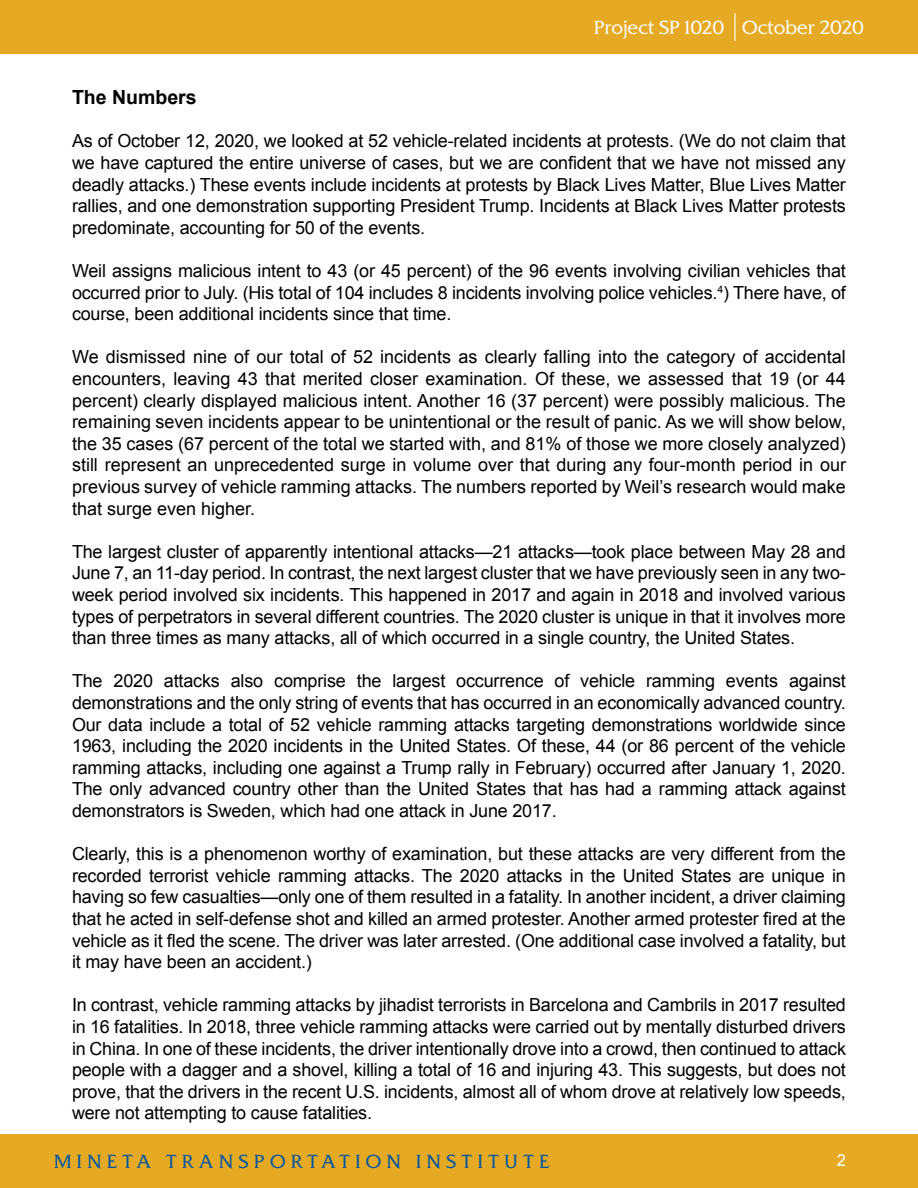
<style>
.page{position:relative;width:918px;height:1188px;background:#fff}
.page>*{position:absolute;margin:0;border:0;box-sizing:border-box;transform-origin:0 0}
.t1{font:700 19.5px "Arial";color:#000}
.t2{font:18px/21.6px "Arial";letter-spacing:-.01em;color:#000;text-align:justify}
.t3{font:300 18px "SJSU Spartan";letter-spacing:.3em;color:#0056a2}
.t4{font:300 18px "SJSU Spartan";color:#fff}
.t5{font:16.5px "Arial";color:#fff}
</style>
<div class="page">
<div style="left:0;top:1134px;width:918px;height:54px;background:#e5a923"></div>
<div style="left:0;top:0;width:918px;height:54px;background:#e5a923"></div>
<hr style="left:734px;top:13px;width:2px;height:28px;background:#fff">
<p class="t4" style="left:594px;top:16px;width:271px">Project SP 1020 October 2020</p>
<p class="t1" style="left:72px;top:85px;width:126px">The Numbers</p>
<p class="t2" style="left:72px;top:130px;width:775px">As of October 12, 2020, we looked at 52 vehicle-related incidents at protests. (We do not claim that we have captured the entire universe of cases, but we are confident that we have not missed any deadly attacks.) These events include incidents at protests by Black Lives Matter, Blue Lives Matter rallies, and one demonstration supporting President Trump. Incidents at Black Lives Matter protests predominate, accounting for 50 of the events.</p>
<p class="t2" style="left:72px;top:260px;width:775px">Weil assigns malicious intent to 43 (or 45 percent) of the 96 events involving civilian vehicles that occurred prior to July. (His total of 104 includes 8 incidents involving police vehicles.<sup>4</sup>) There have, of course, been additional incidents since that time.</p>
<p class="t2" style="left:72px;top:346px;width:776px">We dismissed nine of our total of 52 incidents as clearly falling into the category of accidental encounters, leaving 43 that merited closer examination. Of these, we assessed that 19 (or 44 percent) clearly displayed malicious intent. Another 16 (37 percent) were possibly malicious. The remaining seven incidents appear to be unintentional or the result of panic. As we will show below, the 35 cases (67 percent of the total we started with, and 81% of those we more closely analyzed) still represent an unprecedented surge in volume over that during any four-month period in our previous survey of vehicle ramming attacks. The numbers reported by Weil’s research would make that surge even higher.</p>
<p class="t2" style="left:72px;top:541px;width:775px">The largest cluster of apparently intentional attacks—21 attacks—took place between May 28 and June 7, an 11-day period. In contrast, the next largest cluster that we have previously seen in any two&shy;week period involved six incidents. This happened in 2017 and again in 2018 and involved various types of perpetrators in several different countries. The 2020 cluster is unique in that it involves more than three times as many attacks, all of which occurred in a single country, the United States.</p>
<p class="t2" style="left:72px;top:670px;width:775px">The 2020 attacks also comprise the largest occurrence of vehicle ramming events against demonstrations and the only string of events that has occurred in an economically advanced country.<br>Our data include a total of 52 vehicle ramming attacks targeting demonstrations worldwide since 1963, including the 2020 incidents in the United States. Of these, 44 (or 86 percent of the vehicle ramming attacks, including one against a Trump rally in February) occurred after January 1, 2020.<br>The only advanced country other than the United States that has had a ramming attack against demonstrators is Sweden, which had one attack in June 2017.</p>
<p class="t2" style="left:72px;top:843px;width:775px">Clearly, this is a phenomenon worthy of examination, but these attacks are very different from the recorded terrorist vehicle ramming attacks. The 2020 attacks in the United States are unique in having so few casualties—only one of them resulted in a fatality. In another incident, a driver claiming that he acted in self-defense shot and killed an armed protester. Another armed protester fired at the vehicle as it fled the scene. The driver was later arrested. (One additional case involved a fatality, but it may have been an accident.)</p>
<p class="t2" style="left:72px;top:994px;width:776px">In contrast, vehicle ramming attacks by jihadist terrorists in Barcelona and Cambrils in 2017 resulted in 16 fatalities. In 2018, three vehicle ramming attacks were carried out by mentally disturbed drivers in China. In one of these incidents, the driver intentionally drove into a crowd, then continued to attack people with a dagger and a shovel, killing a total of 16 and injuring 43. This suggests, but does not prove, that the drivers in the recent U.S. incidents, almost all of whom drove at relatively low speeds, were not attempting to cause fatalities.</p>
<p class="t3" style="left:54px;top:1150px;width:497px">MINETA TRANSPORTATION INSTITUTE</p>
<p class="t5" style="left:837px;top:1149px;width:11px">2</p>
</div>
